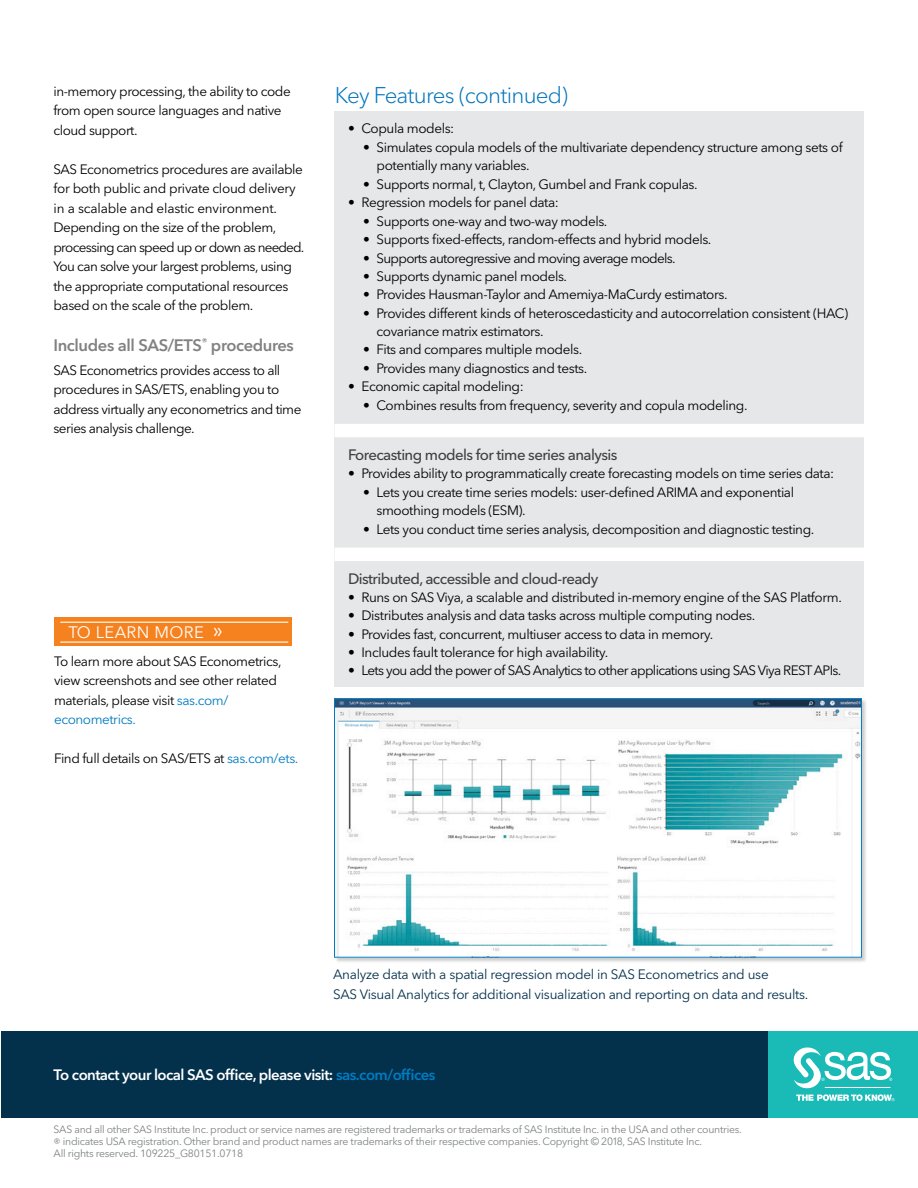
<style>
.page{position:relative;width:918px;height:1188px;background:#fff}
.page>*{position:absolute;margin:0;border:0;box-sizing:border-box;transform-origin:0 0}
.Subhead-1_Cobalt{font:300 22.5px "Avenir Next W1 G";letter-spacing:-.035em;color:#0074bd}
.Subhead-2_Slate{font:600 16.5px "Avenir Next W1 G";letter-spacing:-.025em;color:#818181}
.Body{font:16.5px "Avenir Next W1 G";letter-spacing:.02em;color:#fff}
.Key_Feature_Headline{font:500 15px "Avenir Next W1 G";letter-spacing:-.04em;color:#404041}
.Body-2{font:600 15px "Avenir Next W1 G";letter-spacing:-.04em;color:#fff}
.Body-3{font:13.5px/19.5px "Avenir Next W1 G";letter-spacing:-.035em;color:#000}
.Key_Feature_Bullet{font:13.5px/18.3px "Avenir Next W1 G";letter-spacing:-.03em;color:#000}
.Key_Feature_Bullets{font:13.5px "Avenir Next W1 G";letter-spacing:-.03em;color:#000}
.Figure_Caption_-_col{font:13.5px/19.5px "Avenir Next W1 G";letter-spacing:-.02em;color:#03304b}
.Key_Feature_Bullet_L{font:13.5px "Avenir Next W1 G";letter-spacing:-.03em;color:#000}
.Key_Feature_Bullets-2{font:13.5px "Avenir Next W1 G";letter-spacing:-.05em;color:#000}
.Key_Feature_Bullet-2{font:13.5px "Avenir Next W1 G";letter-spacing:-.05em;color:#000}
.t1{font:10.5px/12px "Avenir Next W1 G";letter-spacing:-.025em;color:#7f8284}
.s1{font-size:21px}
.s2{color:#007cc2}
.s3{font-size:12px}
</style>
<div class="page">
<div style="left:1px;top:1031px;width:771px;height:87px;background:#03304b"></div>
<div style="left:768px;top:1031px;width:150px;height:87px;background:#1abab6"></div>
<svg style="left:793px;top:1047px;width:102px;height:54px"></svg>
<hr style="left:825px;top:1087px;width:65px;height:1px;background:#fff">
<div style="left:54px;top:617px;width:238px;height:29px;background:#f5821f"></div>
<hr style="left:60px;top:642px;width:228px;height:1px;background:#fff">
<hr style="left:60px;top:622px;width:228px;height:1px;background:#fff">
<div style="left:334px;top:111px;width:530px;height:576px;background:#e5e7e8"></div>
<div style="left:334px;top:424px;width:530px;height:13px;background:#fff"></div>
<div style="left:334px;top:548px;width:530px;height:13px;background:#fff"></div>
<div style="left:334px;top:698px;width:534px;height:265px;background:#000;opacity:.2"></div>
<img style="left:336px;top:700px;width:524px;height:256px">
<div style="left:334px;top:698px;width:528px;height:260px;border:1px solid #007cc2"></div>
<p class="Body-3" style="left:53px;top:81px;width:239px">in-memory processing, the ability to code from open source languages and native cloud support.</p>
<p class="Body-3" style="left:53px;top:159px;width:253px">SAS Econometrics procedures are available for both public and private cloud delivery in a scalable and elastic environment.<br>Depending on the size of the problem, processing can speed up or down as needed.<br>You can solve your largest problems, using the appropriate computational resources based on the scale of the problem.</p>
<p class="Subhead-2_Slate" style="left:53px;top:335px;width:242px">Includes all SAS/ETS<sup>®</sup> procedures</p>
<p class="Body-3" style="left:53px;top:360px;width:250px">SAS Econometrics provides access to all procedures in SAS/ETS, enabling you to address virtually any econometrics and time series analysis challenge.</p>
<p class="Body" style="left:69px;top:623px;width:156px">TO LEARN MORE <span class="s1">»</span></p>
<p class="Body-3" style="left:54px;top:651px;width:229px">To learn more about SAS Econometrics, view screenshots and see other related materials, please visit <span class="s2">sas.com/ econometrics.</span></p>
<p class="Body-3" style="left:54px;top:749px;width:246px">Find full details on SAS/ETS at <span class="s2">sas.com/ets.</span></p>
<p class="Subhead-1_Cobalt" style="left:335px;top:81px;width:235px">Key Features (continued)</p>
<p class="Key_Feature_Bullets" style="left:348px;top:120px;width:108px">• Copula models:</p>
<p class="Key_Feature_Bullet" style="left:376px;top:138px;width:468px;text-indent:-14px">• Simulates copula models of the multivariate dependency structure among sets of potentially many variables.</p>
<p class="Key_Feature_Bullet" style="left:363px;top:175px;width:336px">• Supports normal, t, Clayton, Gumbel and Frank copulas.</p>
<p class="Key_Feature_Bullets" style="left:348px;top:195px;width:212px">• Regression models for panel data:</p>
<p class="Key_Feature_Bullet" style="left:363px;top:212px;width:246px">• Supports one-way and two-way models.</p>
<p class="Key_Feature_Bullet" style="left:363px;top:230px;width:350px">• Supports fixed-effects, random-effects and hybrid models.</p>
<p class="Key_Feature_Bullet-2" style="left:363px;top:250px;width:314px">• Supports autoregressive and moving average models.</p>
<p class="Key_Feature_Bullet" style="left:363px;top:267px;width:206px">• Supports dynamic panel models.</p>
<p class="Key_Feature_Bullet" style="left:363px;top:285px;width:366px">• Provides Hausman-Taylor and Amemiya-MaCurdy estimators.</p>
<p class="Key_Feature_Bullet" style="left:376px;top:304px;width:473px;text-indent:-14px">• Provides different kinds of heteroscedasticity and autocorrelation consistent (HAC) covariance matrix estimators.</p>
<p class="Key_Feature_Bullet" style="left:363px;top:341px;width:221px">• Fits and compares multiple models.</p>
<p class="Key_Feature_Bullet" style="left:363px;top:359px;width:226px">• Provides many diagnostics and tests.</p>
<p class="Key_Feature_Bullets" style="left:348px;top:378px;width:177px">• Economic capital modeling:</p>
<p class="Key_Feature_Bullet_L" style="left:363px;top:398px;width:386px">• Combines results from frequency, severity and copula modeling.</p>
<p class="Key_Feature_Headline" style="left:348px;top:446px;width:271px">Forecasting models for time series analysis</p>
<p class="Key_Feature_Bullets" style="left:348px;top:465px;width:488px">• Provides ability to programmatically create forecasting models on time series data:</p>
<p class="Key_Feature_Bullet" style="left:376px;top:483px;width:419px;text-indent:-14px">• Lets you create time series models: user-defined ARIMA and exponential smoothing models (ESM).</p>
<p class="Key_Feature_Bullet_L" style="left:363px;top:521px;width:453px">• Lets you conduct time series analysis, decomposition and diagnostic testing.</p>
<p class="Key_Feature_Headline" style="left:348px;top:569px;width:252px">Distributed, accessible and cloud-ready</p>
<p class="Key_Feature_Bullets" style="left:348px;top:589px;width:495px">• Runs on SAS Viya, a scalable and distributed in-memory engine of the SAS Platform.</p>
<p class="Key_Feature_Bullets" style="left:348px;top:608px;width:409px">• Distributes analysis and data tasks across multiple computing nodes.</p>
<p class="Key_Feature_Bullets" style="left:348px;top:626px;width:367px">• Provides fast, concurrent, multiuser access to data in memory.</p>
<p class="Key_Feature_Bullets" style="left:348px;top:644px;width:262px">• Includes fault tolerance for high availability.</p>
<p class="Key_Feature_Bullets-2" style="left:348px;top:663px;width:495px">• Lets you add the power of SAS Analytics to other applications using SAS Viya REST APIs.</p>
<p class="Figure_Caption_-_col" style="left:333px;top:965px;width:477px">Analyze data with a spatial regression model in SAS Econometrics and use<br>SAS Visual Analytics for additional visualization and reporting on data and results.</p>
<p class="Body-2" style="left:54px;top:1066px;width:383px">To contact your local SAS office, please visit: <span class="s2">sas.com/offices</span></p>
<p class="t1" style="left:54px;top:1124px;width:690px">SAS and all other SAS Institute Inc. product or service names are registered trademarks or trademarks of SAS Institute Inc. in the USA and other countries. <span class="s3">®</span> indicates USA registration. Other brand and product names are trademarks of their respective companies. Copyright © 2018, SAS Institute Inc.<br>All rights reserved. 109225_G80151.0718</p>
</div>
